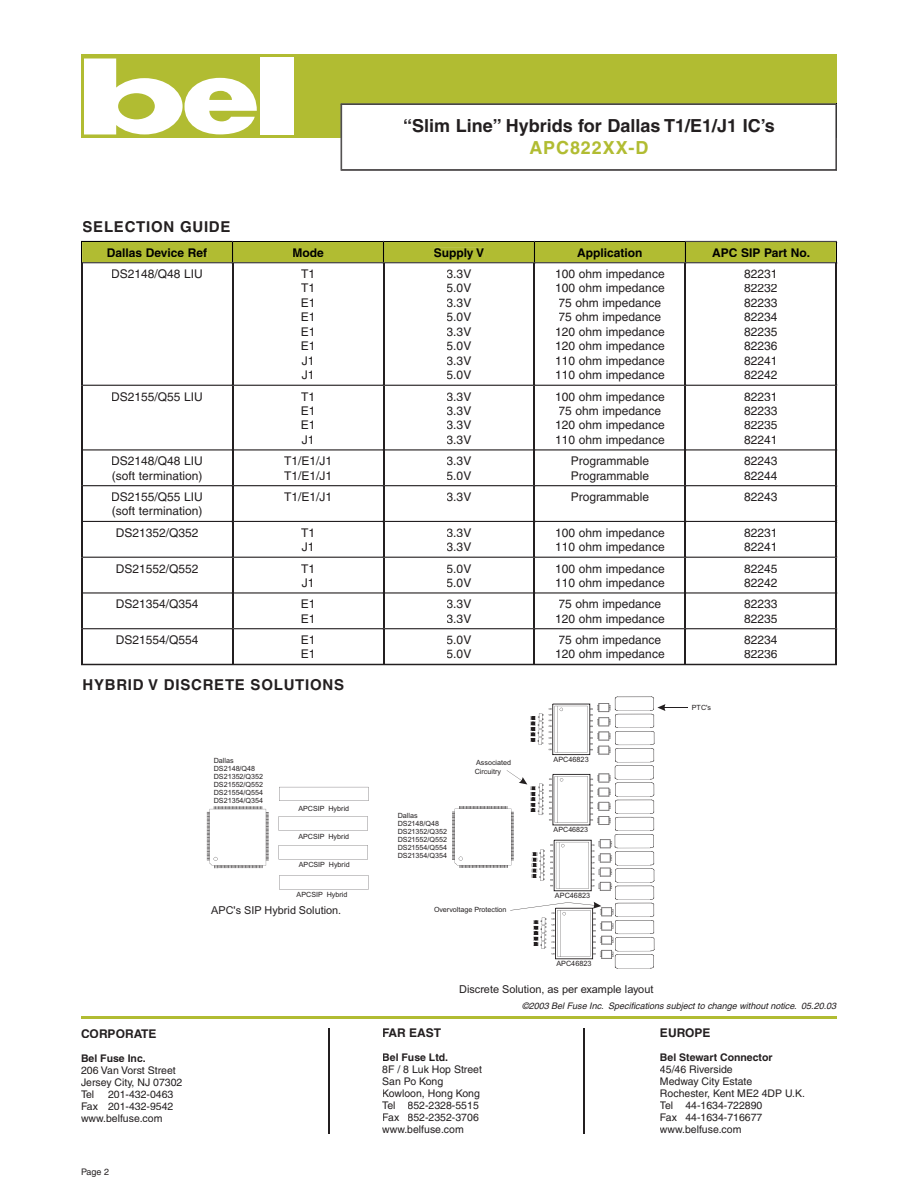
<style>
.page{position:relative;width:918px;height:1188px;background:#fff}
.page>*{position:absolute;margin:0;border:0;box-sizing:border-box;transform-origin:0 0}
.t1{font:700 18px "Helvetica";color:#231f20}
.t2{font:700 18px "Helvetica";letter-spacing:.05em;color:#b1bc32}
.t3{font:700 15px "Helvetica";letter-spacing:.05em;color:#231f20}
.t4{font:12px/14.4px "Helvetica";color:#231f20}
.t5{font:700 12px "Helvetica";color:#000}
.t6{font:700 12px "Helvetica";color:#231f20}
.t7{font:10.95px "Arial";color:#231f20}
.t8{font:10.5px/12px "Helvetica";color:#231f20}
.t9{font:700 10.5px "Helvetica";color:#231f20}
.t10{font:italic 9px "Helvetica";color:#231f20}
.t11{font:9px "Helvetica";color:#231f20}
.t12{font:7.2px/7.9px "Arial";color:#231f20}
</style>
<div class="page">
<hr style="left:81px;top:1016px;width:756px;height:3px;background:#b1bc32">
<hr style="left:328px;top:1028px;width:1px;height:106px;background:#231f20">
<hr style="left:583px;top:1028px;width:2px;height:106px;background:#231f20">
<div style="left:81px;top:54px;width:756px;height:84px;background:#b1bc32"></div>
<div style="left:260px;top:57px;width:34px;height:78px;background:#fff"></div>
<svg style="left:84px;top:59px;width:173px;height:75px"></svg>
<svg style="left:341px;top:104px;width:496px;height:67px"></svg>
<div style="left:404px;top:119px;width:370px;height:17px;background:#fff"></div>
<hr style="left:685px;top:664px;width:152px;height:1px;background:#231f20">
<hr style="left:534px;top:664px;width:151px;height:1px;background:#231f20">
<hr style="left:384px;top:664px;width:150px;height:1px;background:#231f20">
<hr style="left:233px;top:664px;width:151px;height:1px;background:#231f20">
<hr style="left:81px;top:664px;width:152px;height:1px;background:#231f20">
<svg style="left:81px;top:241px;width:756px;height:423px"></svg>
<div style="left:108px;top:248px;width:99px;height:9px;background:#b1bc32"></div>
<div style="left:293px;top:248px;width:30px;height:9px;background:#b1bc32"></div>
<div style="left:434px;top:248px;width:50px;height:11px;background:#b1bc32"></div>
<div style="left:578px;top:248px;width:64px;height:11px;background:#b1bc32"></div>
<div style="left:712px;top:248px;width:98px;height:9px;background:#b1bc32"></div>
<svg style="left:207px;top:806px;width:62px;height:62px"></svg>
<svg style="left:452px;top:697px;width:236px;height:272px"></svg>
<hr style="left:279px;top:787px;width:89px;height:1px;background:#231f20">
<hr style="left:279px;top:801px;width:89px;height:1px;background:#231f20">
<svg style="left:368px;top:787px;width:1px;height:14px"></svg>
<svg style="left:279px;top:787px;width:1px;height:15px"></svg>
<hr style="left:279px;top:875px;width:89px;height:1px;background:#231f20">
<hr style="left:279px;top:889px;width:89px;height:1px;background:#231f20">
<svg style="left:368px;top:875px;width:1px;height:15px"></svg>
<svg style="left:279px;top:875px;width:1px;height:15px"></svg>
<hr style="left:279px;top:845px;width:89px;height:1px;background:#231f20">
<hr style="left:279px;top:859px;width:89px;height:1px;background:#231f20">
<hr style="left:279px;top:816px;width:89px;height:1px;background:#231f20">
<hr style="left:279px;top:830px;width:89px;height:1px;background:#231f20">
<p class="t3" style="left:82px;top:218px;width:150px">SELECTION GUIDE</p>
<h1 class="t1" style="left:403px;top:115px;width:373px">“Slim Line” Hybrids for Dallas T1/E1/J1 IC’s</h1>
<h1 class="t2" style="left:529px;top:137px;width:121px">APC822XX-D</h1>
<p class="t5" style="left:107px;top:245px;width:102px">Dallas Device Ref</p>
<p class="t5" style="left:292px;top:245px;width:33px">Mode</p>
<p class="t5" style="left:434px;top:245px;width:52px">Supply V</p>
<p class="t5" style="left:577px;top:245px;width:67px">Application</p>
<p class="t5" style="left:712px;top:245px;width:100px">APC SIP Part No.</p>
<p class="t4" style="left:111px;top:267px;width:93px">DS2148/Q48 LIU</p>
<p class="t4" style="left:301px;top:267px;width:16px;text-align:justify">T1<br>T1<br>E1<br>E1<br>E1<br>E1<br>J1<br>J1</p>
<p class="t4" style="left:447px;top:267px;width:26px;text-align:justify">3.3V 5.0V 3.3V 5.0V 3.3V 5.0V 3.3V 5.0V</p>
<p class="t4" style="left:555px;top:267px;width:111px">100 ohm impedance<br>100 ohm impedance<br>75 ohm impedance<br>75 ohm impedance<br>120 ohm impedance<br>120 ohm impedance<br>110 ohm impedance<br>110 ohm impedance</p>
<p class="t4" style="left:744px;top:267px;width:35px;text-align:justify">82231<br>82232<br>82233<br>82234<br>82235<br>82236<br>82241<br>82242</p>
<p class="t4" style="left:111px;top:389px;width:93px">DS2155/Q55 LIU</p>
<p class="t4" style="left:301px;top:389px;width:16px;text-align:justify">T1<br>E1<br>E1<br>J1</p>
<p class="t4" style="left:447px;top:389px;width:26px;text-align:justify">3.3V 3.3V 3.3V 3.3V</p>
<p class="t4" style="left:555px;top:389px;width:111px">100 ohm impedance<br>75 ohm impedance<br>120 ohm impedance<br>110 ohm impedance</p>
<p class="t4" style="left:744px;top:389px;width:35px;text-align:justify">82231<br>82233<br>82235<br>82241</p>
<p class="t4" style="left:111px;top:454px;width:93px">DS2148/Q48 LIU (soft termination)</p>
<p class="t4" style="left:284px;top:454px;width:50px">T1/E1/J1<br>T1/E1/J1</p>
<p class="t4" style="left:447px;top:454px;width:26px">3.3V<br>5.0V</p>
<p class="t4" style="left:571px;top:454px;width:80px">Programmable<br>Programmable</p>
<p class="t4" style="left:744px;top:454px;width:35px">82243<br>82244</p>
<p class="t4" style="left:111px;top:490px;width:93px">DS2155/Q55 LIU (soft termination)</p>
<p class="t4" style="left:284px;top:490px;width:50px">T1/E1/J1</p>
<p class="t4" style="left:447px;top:490px;width:26px">3.3V</p>
<p class="t4" style="left:571px;top:490px;width:80px">Programmable</p>
<p class="t4" style="left:744px;top:490px;width:35px">82243</p>
<p class="t4" style="left:116px;top:525px;width:84px">DS21352/Q352</p>
<p class="t4" style="left:301px;top:525px;width:16px">T1<br>J1</p>
<p class="t4" style="left:447px;top:525px;width:26px">3.3V<br>3.3V</p>
<p class="t4" style="left:555px;top:525px;width:111px">100 ohm impedance<br>110 ohm impedance</p>
<p class="t4" style="left:744px;top:525px;width:35px">82231<br>82241</p>
<p class="t4" style="left:116px;top:561px;width:84px">DS21552/Q552</p>
<p class="t4" style="left:301px;top:561px;width:16px">T1<br>J1</p>
<p class="t4" style="left:447px;top:561px;width:26px">5.0V<br>5.0V</p>
<p class="t4" style="left:555px;top:561px;width:111px">100 ohm impedance<br>110 ohm impedance</p>
<p class="t4" style="left:744px;top:561px;width:35px">82245<br>82242</p>
<p class="t4" style="left:116px;top:597px;width:84px">DS21354/Q354</p>
<p class="t4" style="left:301px;top:597px;width:16px">E1<br>E1</p>
<p class="t4" style="left:447px;top:597px;width:26px">3.3V<br>3.3V</p>
<p class="t4" style="left:555px;top:597px;width:111px">75 ohm impedance<br>120 ohm impedance</p>
<p class="t4" style="left:744px;top:597px;width:35px">82233<br>82235</p>
<p class="t4" style="left:116px;top:633px;width:84px">DS21554/Q554</p>
<p class="t4" style="left:301px;top:633px;width:16px">E1<br>E1</p>
<p class="t4" style="left:447px;top:633px;width:26px">5.0V<br>5.0V</p>
<p class="t4" style="left:555px;top:633px;width:111px">75 ohm impedance<br>120 ohm impedance</p>
<p class="t4" style="left:744px;top:633px;width:35px">82234<br>82236</p>
<p class="t3" style="left:82px;top:675px;width:263px">HYBRID V DISCRETE SOLUTIONS</p>
<p class="t12" style="left:214px;top:757px;width:51px">Dallas<br>DS2148/Q48<br>DS21352/Q352<br>DS21552/Q552<br>DS21554/Q554<br>DS21354/Q354</p>
<p class="t12" style="left:298px;top:804px;width:52px">APCSIP Hybrid</p>
<p class="t12" style="left:298px;top:832px;width:52px">APCSIP Hybrid</p>
<p class="t12" style="left:299px;top:860px;width:52px">APCSIP Hybrid</p>
<p class="t7" style="left:211px;top:904px;width:132px">APC's SIP Hybrid Solution.</p>
<p class="t12" style="left:297px;top:891px;width:52px">APCSIP Hybrid</p>
<p class="t6" style="left:81px;top:1026px;width:77px">CORPORATE</p>
<p class="t9" style="left:81px;top:1052px;width:66px">Bel Fuse Inc.</p>
<p class="t8" style="left:81px;top:1064px;width:103px">206 Van Vorst Street<br>Jersey City, NJ 07302<br>Tel</p>
<p class="t8" style="left:81px;top:1088px;width:94px;text-align:justify;text-indent:27px">201-432-0463<br>Fax 201-432-9542 www.belfuse.com</p>
<p class="t11" style="left:81px;top:1167px;width:30px">Page 2</p>
<p class="t12" style="left:398px;top:812px;width:51px">Dallas<br>DS2148/Q48<br>DS21352/Q352<br>DS21552/Q552<br>DS21554/Q554<br>DS21354/Q354</p>
<p class="t12" style="left:475px;top:759px;width:38px;line-height:8.4px">Associated<br>Circuitry</p>
<p class="t12" style="left:434px;top:906px;width:74px">Overvoltage Protection</p>
<p class="t12" style="left:554px;top:756px;width:37px">APC46823</p>
<p class="t12" style="left:554px;top:826px;width:36px">APC46823</p>
<p class="t12" style="left:555px;top:892px;width:37px">APC46823</p>
<p class="t12" style="left:556px;top:960px;width:37px">APC46823</p>
<p class="t7" style="left:459px;top:983px;width:196px">Discrete Solution, as per example layout</p>
<p class="t12" style="left:692px;top:704px;width:21px">PTC's</p>
<p class="t6" style="left:382px;top:1026px;width:61px">FAR EAST</p>
<p class="t9" style="left:382px;top:1051px;width:67px">Bel Fuse Ltd.</p>
<p class="t8" style="left:382px;top:1064px;width:101px">8F / 8 Luk Hop Street<br>San Po Kong<br>Kowloon, Hong Kong<br>Tel 852-2328-5515<br>Fax 852-2352-3706 www.belfuse.com</p>
<p class="t10" style="left:522px;top:1000px;width:316px">©2003 Bel Fuse Inc. Specifications subject to change without notice. 05.20.03</p>
<p class="t6" style="left:660px;top:1025px;width:52px">EUROPE</p>
<p class="t9" style="left:660px;top:1051px;width:114px">Bel Stewart Connector</p>
<p class="t8" style="left:660px;top:1063px;width:147px">45/46 Riverside<br>Medway City Estate<br>Rochester, Kent ME2 4DP U.K.<br>Tel 44-1634-722890<br>Fax 44-1634-716677 www.belfuse.com</p>
</div>
